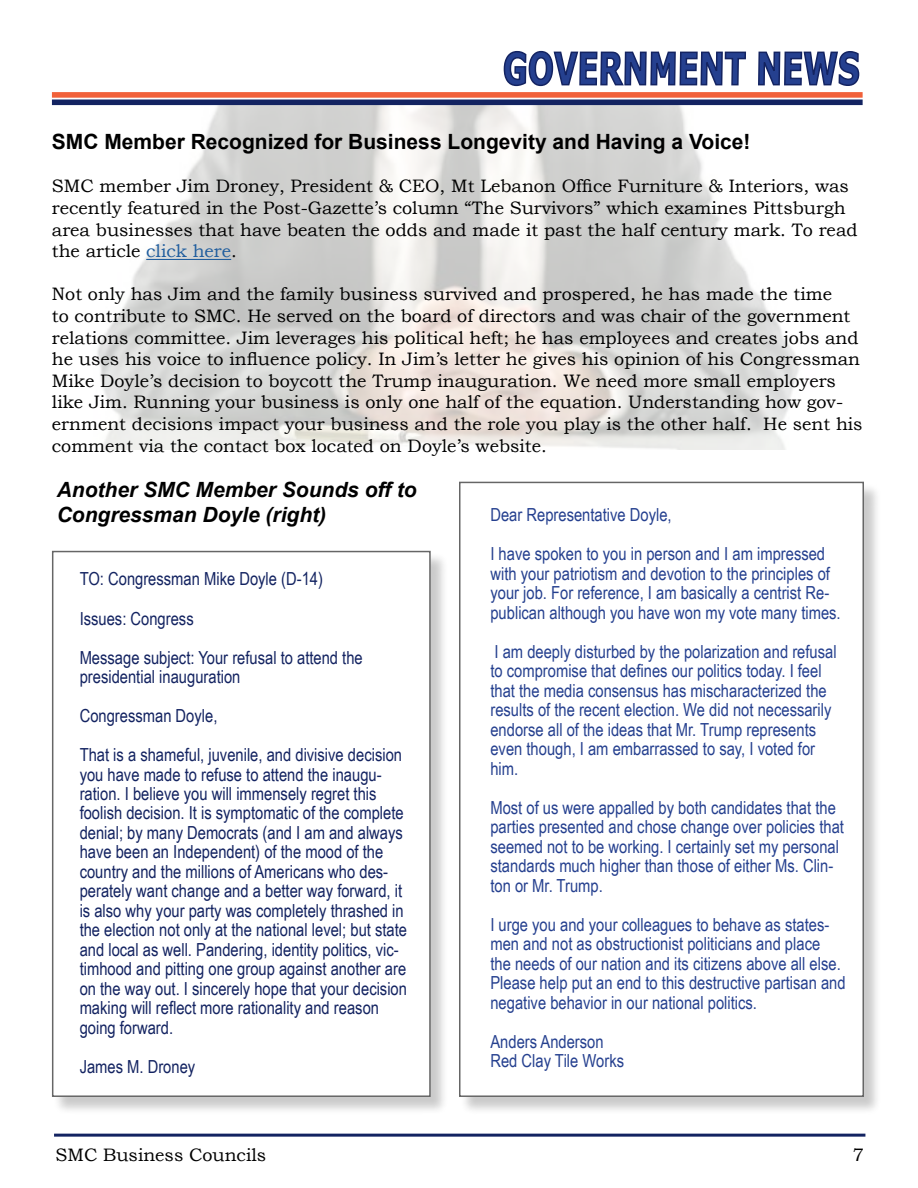
<style>
.page{position:relative;width:918px;height:1188px;background:#fff}
.page>*{position:absolute;margin:0;border:0;box-sizing:border-box;transform-origin:0 0}
.t1{font:700 21px "Arial";color:#000}
.t2{font:italic 700 21px/25.2px "Arial";color:#000}
.t3{font:18px/19.5px "Arial Narrow";color:#25408f}
.t4{font:18px/21.6px "Bookman Old Style";color:#000}
.t5{font:18px/19.5px "Arial Narrow";color:#132361}
.s1{color:#215e9e}
</style>
<div class="page">
<div style="left:54px;top:552px;width:394px;height:563px;background:#000;opacity:.35"></div>
<div style="left:53px;top:552px;width:377px;height:544px;background:#fff"></div>
<svg style="left:503px;top:50px;width:357px;height:37px"></svg>
<div style="left:52px;top:100px;width:811px;height:5px;background:#132361"></div>
<div style="left:52px;top:92px;width:811px;height:6px;background:#f1613a"></div>
<div style="left:461px;top:483px;width:421px;height:632px;background:#000;opacity:.35"></div>
<div style="left:460px;top:482px;width:403px;height:614px;background:#fff"></div>
<hr style="left:54px;top:1134px;width:811px;height:3px;background:#132361">
<hr style="left:146px;top:259px;width:85px;height:1px;background:#215e9e">
<p class="t1" style="left:52px;top:128px;width:700px">SMC Member Recognized for Business Longevity and Having a Voice!</p>
<p class="t4" style="left:52px;top:176px;width:807px">SMC member Jim Droney, President &amp; CEO, Mt Lebanon Office Furniture &amp; Interiors, was recently featured in the Post-Gazette’s column “The Survivors” which examines Pittsburgh area businesses that have beaten the odds and made it past the half century mark. To read the article <span class="s1">click here</span>.</p>
<p class="t4" style="left:52px;top:284px;width:812px">Not only has Jim and the family business survived and prospered, he has made the time<br>to contribute to SMC. He served on the board of directors and was chair of the government relations committee. Jim leverages his political heft; he has employees and creates jobs and he uses his voice to influence policy. In Jim’s letter he gives his opinion of his Congressman Mike Doyle’s decision to boycott the Trump inauguration. We need more small employers like Jim. Running your business is only one half of the equation. Understanding how gov&shy;ernment decisions impact your business and the role you play is the other half. He sent his comment via the contact box located on Doyle’s website.</p>
<p class="t2" style="left:57px;top:478px;width:362px">Another SMC Member Sounds off to<br>Congressman Doyle (right)</p>
<p class="t3" style="left:490px;top:495px;width:336px;line-height:39px">Dear Representative Doyle,<br>I have spoken to you in person and I am impressed</p>
<p class="t3" style="left:490px;top:563px;width:352px">with your patriotism and devotion to the principles of your job. For reference, I am basically a centrist Re&shy;publican although you have won my vote many times.</p>
<p class="t3" style="left:490px;top:641px;width:348px">I am deeply disturbed by the polarization and refusal to compromise that defines our politics today. I feel that the media consensus has mischaracterized the results of the recent election. We did not necessarily endorse all of the ideas that Mr. Trump represents even though, I am embarrassed to say, I voted for him.</p>
<p class="t3" style="left:490px;top:797px;width:355px">Most of us were appalled by both candidates that the parties presented and chose change over policies that seemed not to be working. I certainly set my personal standards much higher than those of either Ms. Clin&shy;ton or Mr. Trump.</p>
<p class="t3" style="left:490px;top:914px;width:357px">I urge you and your colleagues to behave as states&shy;men and not as obstructionist politicians and place<br>the needs of our nation and its citizens above all else.<br>Please help put an end to this destructive partisan and negative behavior in our national politics.</p>
<p class="t3" style="left:490px;top:1031px;width:135px">Anders Anderson<br>Red Clay Tile Works</p>
<p class="t5" style="left:80px;top:559px;width:285px;line-height:39px">TO: Congressman Mike Doyle (D-14)<br>Issues: Congress<br>Message subject: Your refusal to attend the</p>
<p class="t5" style="left:80px;top:656px;width:324px;line-height:39px">presidential inauguration<br>Congressman Doyle,<br>That is a shameful, juvenile, and divisive decision</p>
<p class="t5" style="left:80px;top:764px;width:329px">you have made to refuse to attend the inaugu&shy;ration. I believe you will immensely regret this foolish decision. It is symptomatic of the complete denial; by many Democrats (and I am and always have been an Independent) of the mood of the country and the millions of Americans who des&shy;perately want change and a better way forward, it is also why your party was completely thrashed in the election not only at the national level; but state and local as well. Pandering, identity politics, vic&shy;timhood and pitting one group against another are on the way out. I sincerely hope that your decision making will reflect more rationality and reason going forward.</p>
<p class="t5" style="left:80px;top:1056px;width:117px">James M. Droney</p>
<p class="t4" style="left:56px;top:1144px;width:212px">SMC Business Councils</p>
<p class="t4" style="left:853px;top:1144px;width:13px">7</p>
</div>
